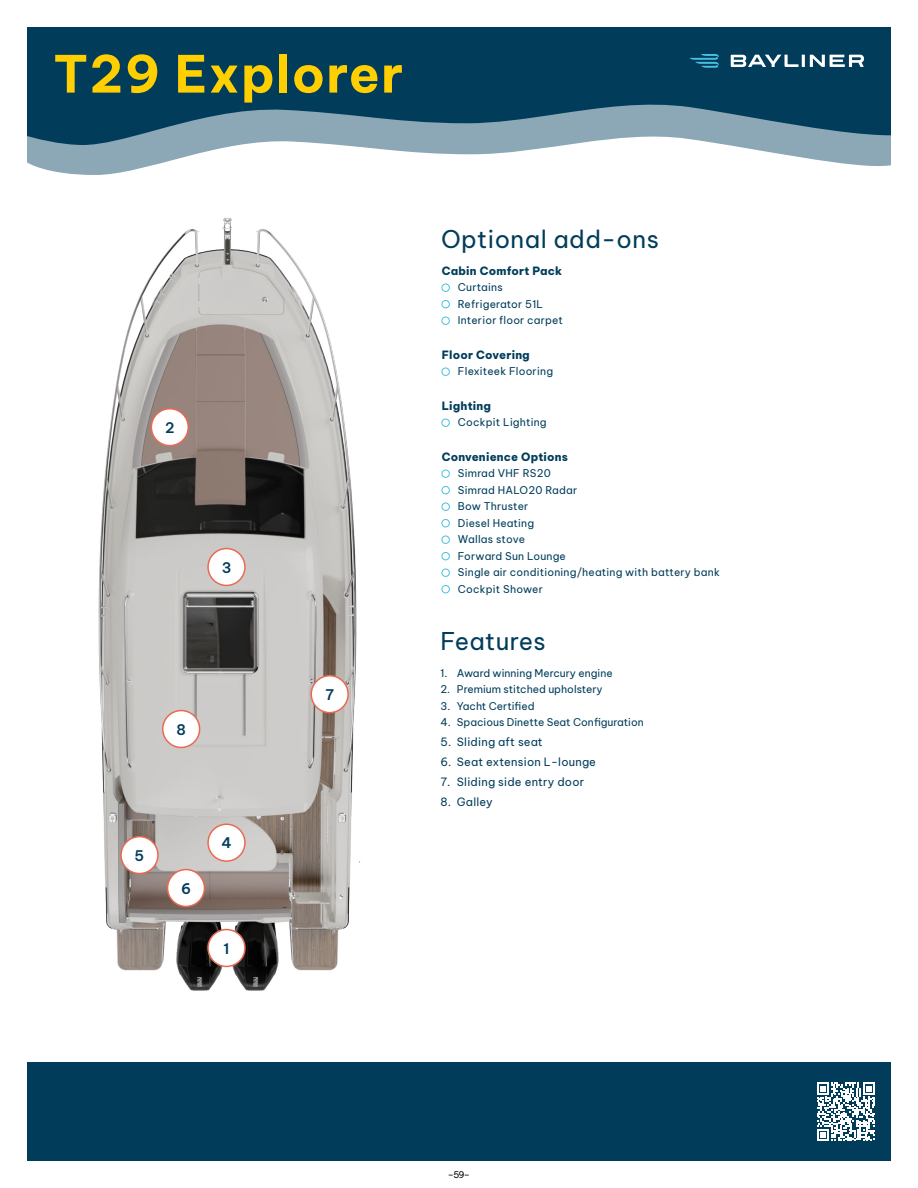
<style>
.page{position:relative;width:918px;height:1188px;background:#fff}
.page>*{position:absolute;margin:0;border:0;box-sizing:border-box;transform-origin:0 0}
.t1{font:700 51px "Be Vietnam Pro";letter-spacing:.025em;color:#ffcf01}
.SUBHEAD_-_N{font:24px "Be Vietnam Pro";letter-spacing:.02em;color:#013d5b}
.Layout_view{font:600 14.4px "Be Vietnam Pro";color:#003c5a}
.t2{font:11.25px "Be Vietnam Pro";letter-spacing:.02em;color:#013d5b}
.Optional_add-ons{font:800 11.25px "Be Vietnam Pro";letter-spacing:.02em;color:#013d5b}
.Optional_add-ons-2{font:10.5px "Be Vietnam Pro";letter-spacing:.02em;color:#013d5b}
.Optional_add-ons-3{font:10.5px "Be Vietnam Pro";color:#013d5b}
.t3{font:9px "Be Vietnam Pro";color:#000}
</style>
<div class="page">
<img style="left:98px;top:217px;width:262px;height:774px">
<div style="left:442px;top:284px;width:8px;height:8px;border:1px solid #48c1e1;border-radius:50%"></div>
<div style="left:442px;top:300px;width:8px;height:8px;border:1px solid #48c1e1;border-radius:50%"></div>
<div style="left:442px;top:317px;width:8px;height:8px;border:1px solid #48c1e1;border-radius:50%"></div>
<div style="left:442px;top:368px;width:8px;height:8px;border:1px solid #48c1e1;border-radius:50%"></div>
<div style="left:442px;top:419px;width:8px;height:8px;border:1px solid #48c1e1;border-radius:50%"></div>
<div style="left:442px;top:470px;width:8px;height:8px;border:1px solid #48c1e1;border-radius:50%"></div>
<div style="left:442px;top:486px;width:8px;height:8px;border:1px solid #48c1e1;border-radius:50%"></div>
<div style="left:442px;top:503px;width:8px;height:8px;border:1px solid #48c1e1;border-radius:50%"></div>
<div style="left:442px;top:519px;width:8px;height:8px;border:1px solid #48c1e1;border-radius:50%"></div>
<div style="left:442px;top:536px;width:8px;height:8px;border:1px solid #48c1e1;border-radius:50%"></div>
<div style="left:442px;top:552px;width:8px;height:8px;border:1px solid #48c1e1;border-radius:50%"></div>
<div style="left:442px;top:569px;width:8px;height:8px;border:1px solid #48c1e1;border-radius:50%"></div>
<div style="left:442px;top:585px;width:8px;height:8px;border:1px solid #48c1e1;border-radius:50%"></div>
<div style="left:27px;top:27px;width:864px;height:78px;background:#013d5b"></div>
<svg style="left:27px;top:105px;width:864px;height:70px"></svg>
<svg style="left:690px;top:54px;width:29px;height:14px"></svg>
<svg style="left:731px;top:55px;width:133px;height:12px"></svg>
<div style="left:27px;top:1063px;width:864px;height:98px;background:#013d5b"></div>
<svg style="left:817px;top:1083px;width:58px;height:58px"></svg>
<div style="left:208px;top:930px;width:37px;height:36px;background:#fff;border-radius:50%"></div>
<div style="left:207px;top:929px;width:39px;height:38px;border:2px solid #ea6952;border-radius:50%"></div>
<div style="left:208px;top:824px;width:37px;height:37px;background:#fff;border-radius:50%"></div>
<div style="left:207px;top:823px;width:39px;height:39px;border:2px solid #ea6952;border-radius:50%"></div>
<div style="left:208px;top:549px;width:37px;height:36px;background:#fff;border-radius:50%"></div>
<div style="left:207px;top:548px;width:39px;height:38px;border:2px solid #ea6952;border-radius:50%"></div>
<div style="left:151px;top:409px;width:37px;height:37px;background:#fff;border-radius:50%"></div>
<div style="left:151px;top:408px;width:38px;height:38px;border:2px solid #ea6952;border-radius:50%"></div>
<div style="left:168px;top:870px;width:36px;height:36px;background:#fff;border-radius:50%"></div>
<div style="left:167px;top:869px;width:38px;height:38px;border:2px solid #ea6952;border-radius:50%"></div>
<div style="left:311px;top:676px;width:37px;height:37px;background:#fff;border-radius:50%"></div>
<div style="left:310px;top:675px;width:39px;height:38px;border:2px solid #ea6952;border-radius:50%"></div>
<div style="left:163px;top:711px;width:37px;height:36px;background:#fff;border-radius:50%"></div>
<div style="left:162px;top:710px;width:38px;height:38px;border:2px solid #ea6952;border-radius:50%"></div>
<div style="left:121px;top:837px;width:37px;height:37px;background:#fff;border-radius:50%"></div>
<div style="left:120px;top:836px;width:39px;height:38px;border:2px solid #ea6952;border-radius:50%"></div>
<p class="t1" style="left:53px;top:30px;width:351px">T29 Explorer</p>
<p class="Layout_view" style="left:165px;top:415px;width:11px">2</p>
<p class="Layout_view" style="left:222px;top:555px;width:11px">3</p>
<p class="Layout_view" style="left:176px;top:717px;width:11px">8</p>
<p class="Layout_view" style="left:135px;top:843px;width:11px">5</p>
<p class="Layout_view" style="left:181px;top:876px;width:11px">6</p>
<p class="Layout_view" style="left:221px;top:831px;width:12px">4</p>
<p class="Layout_view" style="left:224px;top:936px;width:7px">1</p>
<p class="Layout_view" style="left:325px;top:682px;width:10px">7</p>
<p class="SUBHEAD_-_N" style="left:441px;top:219px;width:219px">Optional add-ons</p>
<p class="Optional_add-ons" style="left:442px;top:261px;width:122px">Cabin Comfort Pack</p>
<p class="Optional_add-ons-2" style="left:458px;top:279px;width:46px">Curtains</p>
<p class="Optional_add-ons-2" style="left:458px;top:295px;width:87px">Refrigerator 51L</p>
<p class="Optional_add-ons-2" style="left:458px;top:312px;width:107px">Interior floor carpet</p>
<p class="Optional_add-ons" style="left:442px;top:345px;width:90px">Floor Covering</p>
<p class="Optional_add-ons-2" style="left:458px;top:363px;width:97px">Flexiteek Flooring</p>
<p class="Optional_add-ons" style="left:442px;top:396px;width:51px">Lighting</p>
<p class="Optional_add-ons-2" style="left:458px;top:414px;width:90px">Cockpit Lighting</p>
<p class="Optional_add-ons" style="left:442px;top:447px;width:128px">Convenience Options</p>
<p class="Optional_add-ons-2" style="left:458px;top:465px;width:94px">Simrad VHF RS20</p>
<p class="Optional_add-ons-2" style="left:458px;top:481px;width:121px">Simrad HALO20 Radar</p>
<p class="Optional_add-ons-2" style="left:458px;top:498px;width:72px">Bow Thruster</p>
<p class="Optional_add-ons-2" style="left:458px;top:514px;width:78px">Diesel Heating</p>
<p class="Optional_add-ons-2" style="left:458px;top:531px;width:69px">Wallas stove</p>
<p class="Optional_add-ons-2" style="left:458px;top:547px;width:109px">Forward Sun Lounge</p>
<p class="Optional_add-ons-2" style="left:458px;top:564px;width:263px">Single air conditioning/heating with battery bank</p>
<p class="Optional_add-ons-2" style="left:458px;top:580px;width:86px">Cockpit Shower</p>
<p class="SUBHEAD_-_N" style="left:440px;top:622px;width:107px">Features</p>
<p class="Optional_add-ons-3" style="left:440px;top:664px;width:174px">1. Award winning Mercury engine</p>
<p class="Optional_add-ons-3" style="left:440px;top:680px;width:164px">2. Premium stitched upholstery</p>
<p class="Optional_add-ons-3" style="left:440px;top:697px;width:96px">3. Yacht Certified</p>
<p class="Optional_add-ons-3" style="left:440px;top:713px;width:205px">4. Spacious Dinette Seat Configuration</p>
<p class="t2" style="left:440px;top:733px;width:104px">5. Sliding aft seat</p>
<p class="t2" style="left:440px;top:753px;width:157px">6. Seat extension L-lounge</p>
<p class="t2" style="left:440px;top:773px;width:145px">7. Sliding side entry door</p>
<p class="t2" style="left:440px;top:793px;width:54px">8. Galley</p>
<p class="t3" style="left:448px;top:1167px;width:24px">–59–</p>
</div>
